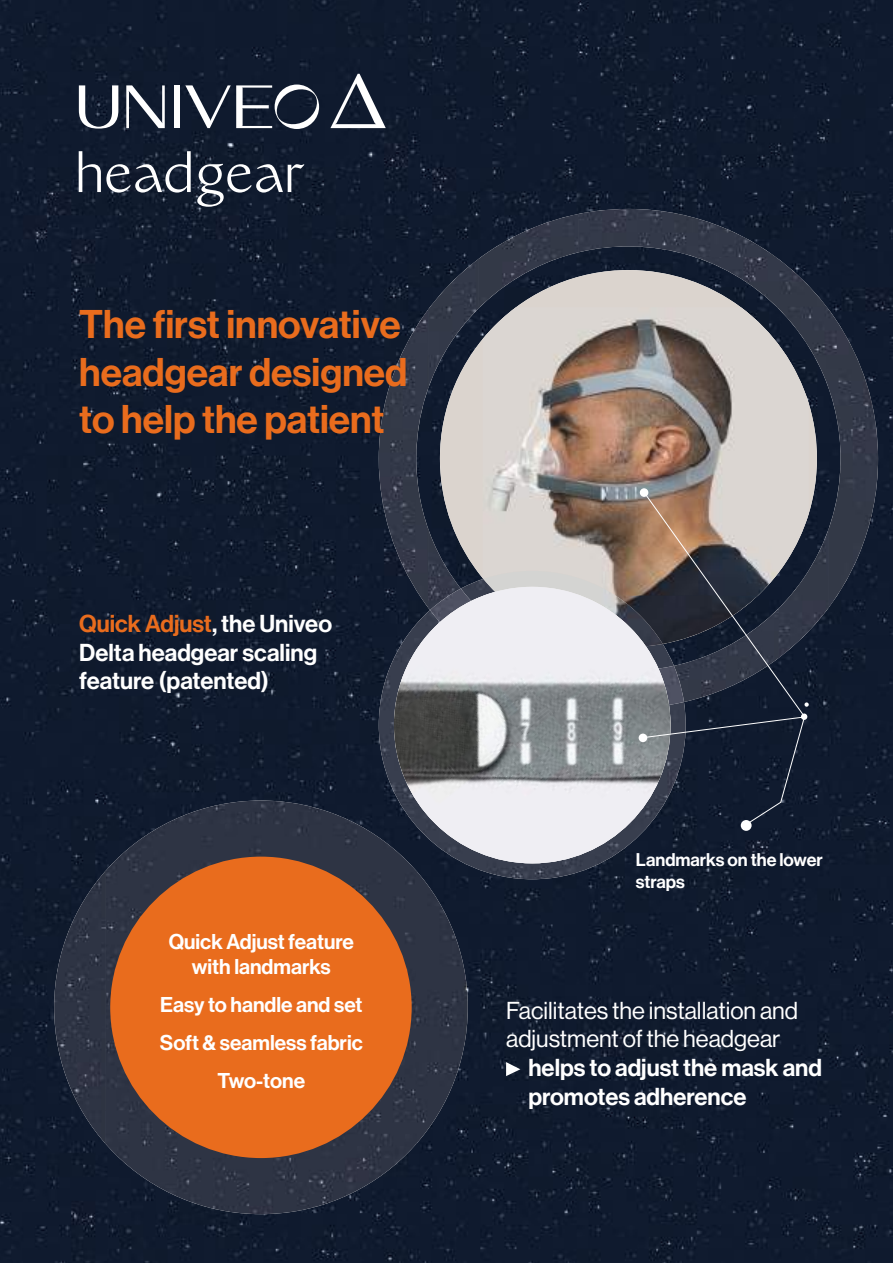
<style>
.page{position:relative;width:893px;height:1263px;background:#0f1a2e}
.page>*{position:absolute;margin:0;border:0;box-sizing:border-box;transform-origin:0 0}
.t1{font:52.5px "WT Monarch Nova";color:#fff}
.t2{font:39.3px/47.1px "N Haas Grotesk DS Std 65 Md";color:#e96c1d}
.t3{font:24px/28.8px "N Haas Grotesk DS Std 65 Md";color:#fff}
.t4{font:24px/28.8px "N Haas Grotesk DS Std 55 Rg";color:#fff}
.t5{font:21px/38px "N Haas Grotesk DS Std 65 Md";color:#fff;text-align:center}
.t6{font:18px/21.6px "N Haas Grotesk DS Std 65 Md";color:#fff}
.s1{color:#e96c1d}
</style>
<div class="page">
<img style="left:478px;top:214px;width:101px;height:93px">
<img style="left:578px;top:209px;width:199px;height:49px">
<img style="left:428px;top:259px;width:51px;height:130px">
<img style="left:696px;top:257px;width:131px;height:50px">
<img style="left:379px;top:309px;width:50px;height:270px">
<img style="left:809px;top:307px;width:48px;height:50px">
<img style="left:814px;top:356px;width:59px;height:50px">
<img style="left:828px;top:406px;width:50px;height:202px">
<img style="left:428px;top:528px;width:33px;height:51px">
<img style="left:805px;top:528px;width:24px;height:130px">
<div style="left:440px;top:270px;width:377px;height:377px;background:#dbd4ce;border-radius:50%"></div>
<img style="left:483px;top:307px;width:326px;height:289px">
<img style="left:379px;top:579px;width:307px;height:300px">
<img style="left:483px;top:571px;width:159px;height:21px">
<img style="left:495px;top:587px;width:104px;height:5px">
<img style="left:394px;top:592px;width:276px;height:271px">
<svg style="left:79px;top:85px;width:39px;height:44px"></svg>
<svg style="left:126px;top:85px;width:39px;height:43px"></svg>
<div style="left:174px;top:85px;width:6px;height:43px;background:#fff"></div>
<svg style="left:185px;top:85px;width:134px;height:44px"></svg>
<svg style="left:330px;top:74px;width:56px;height:54px"></svg>
<svg style="left:506px;top:1062px;width:14px;height:14px"></svg>
<svg style="left:640px;top:488px;width:8px;height:9px"></svg>
<div style="left:741px;top:820px;width:11px;height:11px;background:#fff;border-radius:50%"></div>
<svg style="left:805px;top:702px;width:4px;height:5px"></svg>
<svg style="left:642px;top:490px;width:163px;height:336px;background:#4c4e56"></svg>
<div style="left:801px;top:713px;width:6px;height:7px;background:#fff;border-radius:50%"></div>
<img style="left:105px;top:800px;width:312px;height:414px">
<img style="left:54px;top:870px;width:52px;height:274px">
<img style="left:416px;top:870px;width:52px;height:274px">
<div style="left:110px;top:857px;width:302px;height:301px;background:#e96c1d;border-radius:50%"></div>
<svg style="left:642px;top:716px;width:163px;height:22px;background:#323c4b"></svg>
<div style="left:639px;top:733px;width:8px;height:9px;background:#fff;border-radius:50%"></div>
<h1 class="t1" style="left:74px;top:138px;width:232px">headgear</h1>
<h2 class="t2" style="left:79px;top:302px;width:330px">The first innovative headgear designed to help the patient</h2>
<p class="t3" style="left:79px;top:609px;width:254px"><span class="s1">Quick Adjust</span>, the Univeo<br>Delta headgear scaling feature (patented)</p>
<p class="t5" style="left:169px;top:929px;width:187px;line-height:25.2px">Quick Adjust feature with landmarks</p>
<p class="t5" style="left:160px;top:986px;width:204px">Easy to handle and set<br>Soft &amp; seamless fabric<br>Two-tone</p>
<p class="t6" style="left:636px;top:849px;width:188px">Landmarks on the lower straps</p>
<p class="t4" style="left:506px;top:996px;width:294px">Facilitates the installation and adjustment of the headgear</p>
<p class="t3" style="left:528px;top:1054px;width:295px">helps to adjust the mask and promotes adherence</p>
</div>
